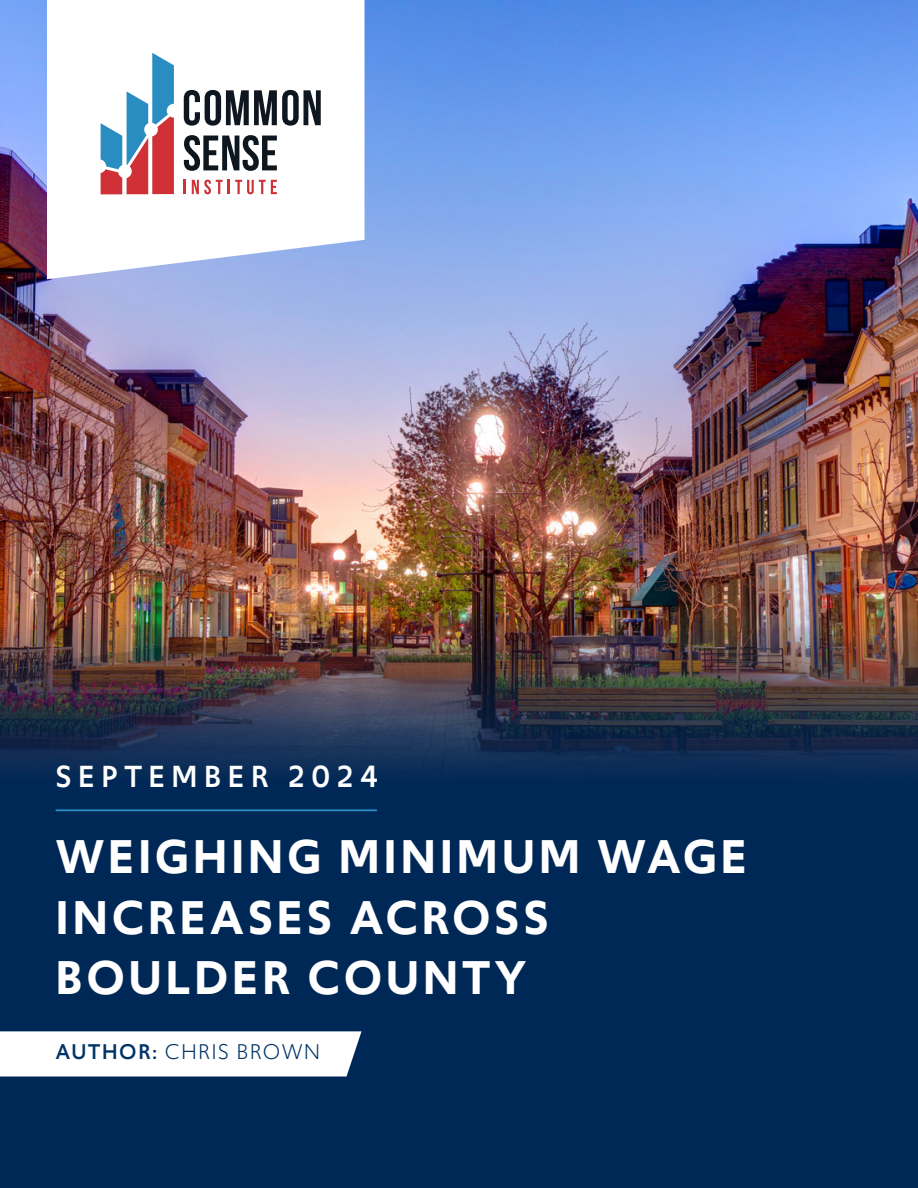
<style>
.page{position:relative;width:918px;height:1188px;background:#fff}
.page>*{position:absolute;margin:0;border:0;box-sizing:border-box;transform-origin:0 0}
.t1{font:600 49.95px/60.8px "Upgrade";letter-spacing:.07em;color:#fff}
.t2{font:500 32.25px "Upgrade";letter-spacing:.2em;color:#fff}
.t3{font:22.5px "Upgrade";letter-spacing:.075em;color:#036}
.s1{font-weight:500}
</style>
<div class="page">
<img style="left:0;top:0;width:918px;height:439px">
<img style="left:0;top:439px;width:918px;height:85px">
<img style="left:0;top:524px;width:918px;height:664px">
<hr style="left:56px;top:809px;width:321px;height:2px;background:#298dc2">
<svg style="left:0;top:1031px;width:362px;height:46px"></svg>
<svg style="left:47px;top:0;width:318px;height:279px"></svg>
<svg style="left:184px;top:135px;width:93px;height:36px"></svg>
<svg style="left:101px;top:53px;width:73px;height:141px"></svg>
<svg style="left:184px;top:90px;width:137px;height:36px"></svg>
<svg style="left:184px;top:180px;width:2px;height:14px"></svg>
<svg style="left:192px;top:180px;width:85px;height:14px"></svg>
<p class="t2" style="left:56px;top:755px;width:324px">SEPTEMBER 2024</p>
<p class="t1" style="left:56px;top:826px;width:693px">WEIGHING MINIMUM WAGE<br>INCREASES ACROSS<br>BOULDER COUNTY</p>
<p class="t3" style="left:56px;top:1036px;width:266px"><span class="s1">AUTHOR:</span> CHRIS BROWN</p>
</div>
